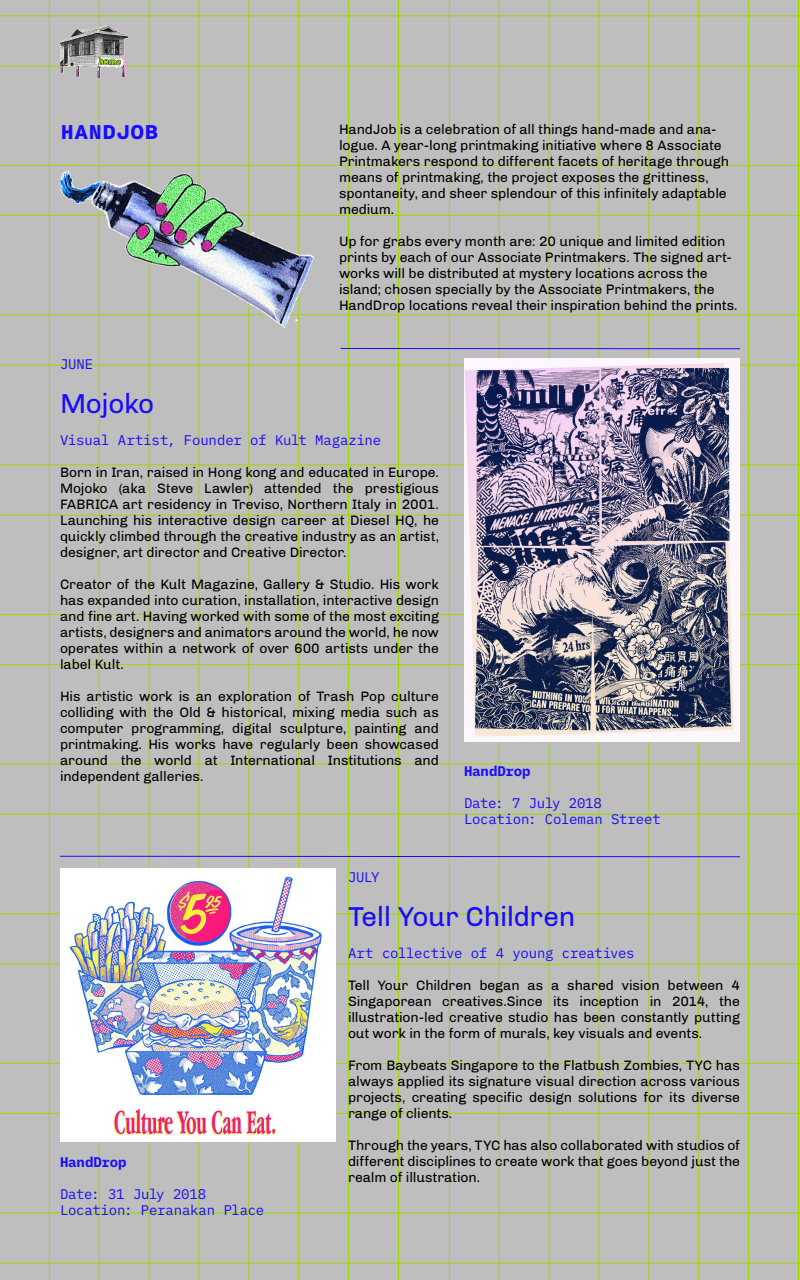
<style>
.page{position:relative;width:800px;height:1280px;background:#bebebe}
.page>*{position:absolute;margin:0;border:0;box-sizing:border-box;transform-origin:0 0}
.t1{font:28px "Chivo";letter-spacing:-.015em;color:#180cff}
.t2{font:700 24px "Nitti";letter-spacing:-.015em;color:#180cff}
.t3{font:14px/16px "Chivo";letter-spacing:-.005em;color:#000;text-align:justify}
.t4{font:14px "IBM Plex Mono";letter-spacing:-.02em;color:#180cff}
.t5{font:700 14px "IBM Plex Mono";letter-spacing:-.005em;color:#180cff}
</style>
<div class="page">
<img style="left:60px;top:25px;width:68px;height:53px">
<img style="left:60px;top:156px;width:258px;height:182px">
<img style="left:464px;top:358px;width:276px;height:384px">
<svg style="left:59px;top:856px;width:682px;height:1px"></svg>
<img style="left:60px;top:869px;width:276px;height:273px">
<hr style="left:341px;top:348px;width:399px;height:1px;background:#180cff">
<p class="t2" style="left:60px;top:117px;width:100px">HANDJOB</p>
<p class="t3" style="left:339px;top:121px;width:392px;text-align:left">HandJob is a celebration of all things hand-made and ana&shy;logue. A year-long printmaking initiative where 8 Associate Printmakers respond to different facets of heritage through means of printmaking, the project exposes the grittiness, spontaneity, and sheer splendour of this infinitely adaptable medium.</p>
<p class="t3" style="left:339px;top:233px;width:400px;text-align:left">Up for grabs every month are: 20 unique and limited edition prints by each of our Associate Printmakers. The signed art&shy;works will be distributed at mystery locations across the island; chosen specially by the Associate Printmakers, the HandDrop locations reveal their inspiration behind the prints.</p>
<p class="t4" style="left:60px;top:353px;width:35px">JUNE</p>
<p class="t1" style="left:60px;top:387px;width:96px">Mojoko</p>
<p class="t4" style="left:60px;top:429px;width:323px">Visual Artist, Founder of Kult Magazine</p>
<p class="t3" style="left:60px;top:464px;width:381px">Born in Iran, raised in Hong kong and educated in Europe.<br>Mojoko (aka Steve Lawler) attended the prestigious FABRICA art residency in Treviso, Northern Italy in 2001.<br>Launching his interactive design career at Diesel HQ, he quickly climbed through the creative industry as an artist, designer, art director and Creative Director.</p>
<p class="t3" style="left:60px;top:576px;width:381px">Creator of the Kult Magazine, Gallery &amp; Studio. His work has expanded into curation, installation, interactive design and fine art. Having worked with some of the most exciting artists, designers and animators around the world, he now operates within a network of over 600 artists under the label Kult.</p>
<p class="t3" style="left:60px;top:688px;width:381px">His artistic work is an exploration of Trash Pop culture colliding with the Old &amp; historical, mixing media such as computer programming, digital sculpture, painting and printmaking. His works have regularly been showcased around the world at International Institutions and independent galleries.</p>
<p class="t5" style="left:464px;top:760px;width:68px">HandDrop</p>
<p class="t4" style="left:464px;top:792px;width:139px">Date: 7 July 2018</p>
<p class="t4" style="left:464px;top:808px;width:198px">Location: Coleman Street</p>
<p class="t5" style="left:60px;top:1151px;width:68px">HandDrop</p>
<p class="t4" style="left:60px;top:1183px;width:148px">Date: 31 July 2018</p>
<p class="t4" style="left:60px;top:1199px;width:206px">Location: Peranakan Place</p>
<p class="t4" style="left:348px;top:866px;width:33px">JULY</p>
<p class="t1" style="left:348px;top:900px;width:229px">Tell Your Children</p>
<p class="t4" style="left:348px;top:942px;width:288px">Art collective of 4 young creatives</p>
<p class="t3" style="left:348px;top:977px;width:394px">Tell Your Children began as a shared vision between 4<br>Singaporean creatives.Since its inception in 2014, the illustration-led creative studio has been constantly putting out work in the form of murals, key visuals and events.</p>
<p class="t3" style="left:348px;top:1057px;width:394px">From Baybeats Singapore to the Flatbush Zombies, TYC has always applied its signature visual direction across various projects, creating specific design solutions for its diverse range of clients.</p>
<p class="t3" style="left:348px;top:1137px;width:394px">Through the years, TYC has also collaborated with studios of different disciplines to create work that goes beyond just the realm of illustration.</p>
</div>
